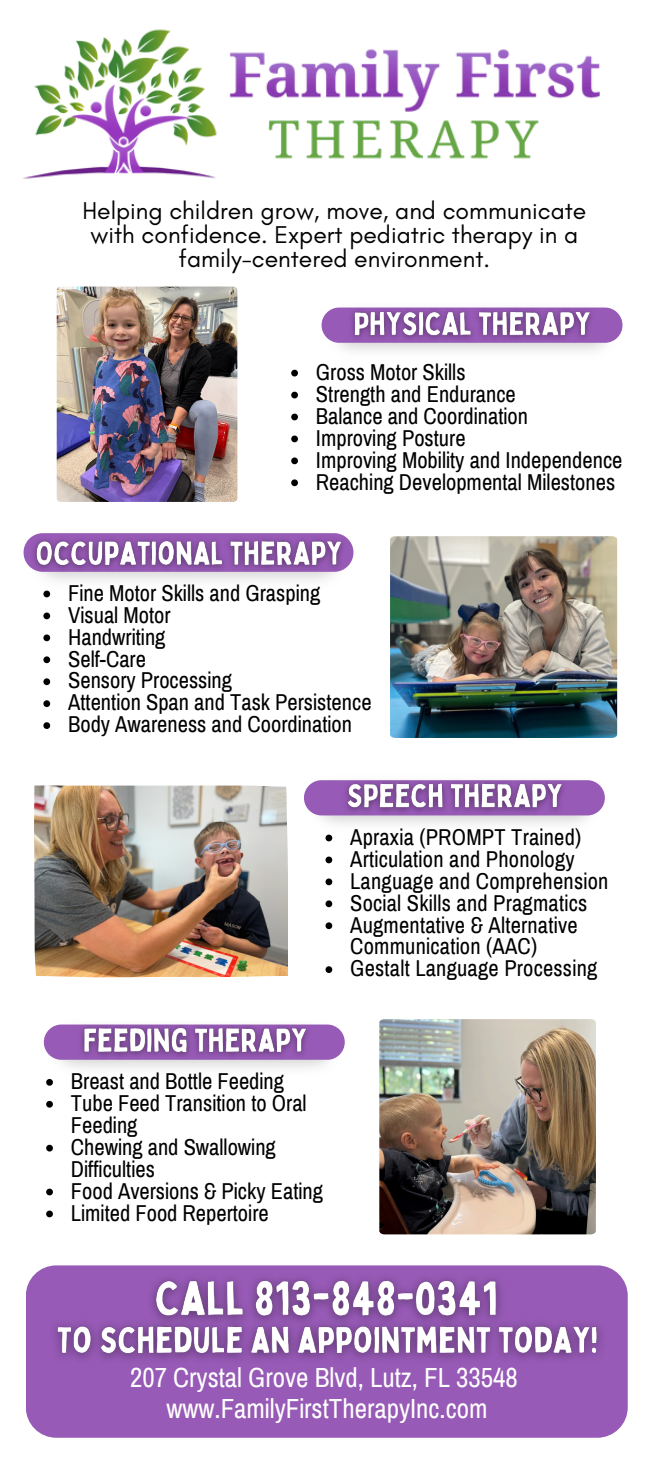
<style>
.page{position:relative;width:648px;height:1458px;background:#fff}
.page>*{position:absolute;margin:0;border:0;box-sizing:border-box;transform-origin:0 0}
.t1{font:27px "Archivo Narrow";color:#fff}
.t2{font:24.75px/23.6px "Glacial Indifference";color:#000;text-align:center}
.t3{font:22.5px/22.1px "Archivo Narrow";color:#000}
</style>
<div class="page">
<div style="left:26px;top:1265px;width:602px;height:173px;background:#975ab6;border-radius:30px"></div>
<svg style="left:304px;top:780px;width:301px;height:35px;background:#a46ebf"></svg>
<img style="left:335px;top:779px;width:240px;height:42px">
<svg style="left:326px;top:835px;width:6px;height:6px"></svg>
<svg style="left:326px;top:857px;width:6px;height:6px"></svg>
<svg style="left:326px;top:879px;width:6px;height:6px"></svg>
<svg style="left:326px;top:900px;width:6px;height:7px"></svg>
<svg style="left:326px;top:922px;width:6px;height:7px"></svg>
<svg style="left:326px;top:966px;width:6px;height:7px"></svg>
<svg style="left:46px;top:1079px;width:7px;height:7px"></svg>
<svg style="left:46px;top:1101px;width:7px;height:7px"></svg>
<svg style="left:46px;top:1145px;width:7px;height:7px"></svg>
<svg style="left:46px;top:1189px;width:7px;height:6px"></svg>
<svg style="left:46px;top:1211px;width:7px;height:6px"></svg>
<svg style="left:44px;top:1025px;width:301px;height:35px;background:#a570bf"></svg>
<img style="left:72px;top:1022px;width:246px;height:43px">
<svg style="left:43px;top:591px;width:7px;height:6px"></svg>
<svg style="left:43px;top:613px;width:7px;height:6px"></svg>
<svg style="left:43px;top:634px;width:7px;height:7px"></svg>
<svg style="left:43px;top:656px;width:7px;height:7px"></svg>
<svg style="left:43px;top:678px;width:7px;height:7px"></svg>
<svg style="left:43px;top:700px;width:7px;height:7px"></svg>
<svg style="left:43px;top:722px;width:7px;height:7px"></svg>
<img style="left:24px;top:532px;width:330px;height:46px">
<svg style="left:291px;top:370px;width:7px;height:6px"></svg>
<svg style="left:291px;top:392px;width:7px;height:6px"></svg>
<svg style="left:291px;top:414px;width:7px;height:6px"></svg>
<svg style="left:291px;top:436px;width:7px;height:6px"></svg>
<svg style="left:291px;top:457px;width:7px;height:7px"></svg>
<svg style="left:291px;top:479px;width:7px;height:7px"></svg>
<img style="left:335px;top:307px;width:274px;height:44px">
<svg style="left:322px;top:308px;width:300px;height:35px"></svg>
<img style="left:342px;top:307px;width:262px;height:42px">
<img style="left:57px;top:287px;width:180px;height:215px;border-radius:4px">
<img style="left:34px;top:786px;width:254px;height:191px">
<img style="left:390px;top:536px;width:227px;height:202px">
<img style="left:379px;top:1019px;width:217px;height:215px">
<img style="left:237px;top:49px;width:363px;height:63px">
<img style="left:268px;top:120px;width:271px;height:39px">
<img style="left:23px;top:29px;width:214px;height:150px">
<img style="left:42px;top:1267px;width:573px;height:92px">
<p class="t2" style="left:82px;top:199px;width:506px">Helping children grow, move, and communicate with confidence. Expert pediatric therapy in a family-centered environment.</p>
<p class="t3" style="left:316px;top:361px;width:151px">Gross Motor Skills</p>
<p class="t3" style="left:316px;top:383px;width:201px">Strength and Endurance</p>
<p class="t3" style="left:316px;top:405px;width:214px">Balance and Coordination</p>
<p class="t3" style="left:316px;top:427px;width:151px">Improving Posture</p>
<p class="t3" style="left:316px;top:449px;width:308px">Improving Mobility and Independence</p>
<p class="t3" style="left:316px;top:471px;width:301px">Reaching Developmental Milestones</p>
<p class="t3" style="left:68px;top:582px;width:254px">Fine Motor Skills and Grasping</p>
<p class="t3" style="left:68px;top:604px;width:104px">Visual Motor</p>
<p class="t3" style="left:68px;top:626px;width:99px">Handwriting</p>
<p class="t3" style="left:68px;top:648px;width:79px">Self-Care</p>
<p class="t3" style="left:68px;top:670px;width:166px">Sensory Processing</p>
<p class="t3" style="left:68px;top:692px;width:305px">Attention Span and Task Persistence</p>
<p class="t3" style="left:68px;top:714px;width:285px">Body Awareness and Coordination</p>
<p class="t3" style="left:350px;top:826px;width:233px">Apraxia (PROMPT Trained)</p>
<p class="t3" style="left:350px;top:848px;width:226px">Articulation and Phonology</p>
<h3 class="t3" style="left:350px;top:870px;width:260px">Language and Comprehension</h3>
<p class="t3" style="left:350px;top:892px;width:239px">Social Skills and Pragmatics</p>
<p class="t3" style="left:350px;top:914px;width:229px">Augmentative &amp; Alternative<br>Communication (AAC)</p>
<p class="t3" style="left:350px;top:958px;width:249px">Gestalt Language Processing</p>
<p class="t3" style="left:71px;top:1071px;width:215px">Breast and Bottle Feeding</p>
<p class="t3" style="left:71px;top:1092px;width:237px">Tube Feed Transition to Oral<br>Feeding</p>
<p class="t3" style="left:71px;top:1136px;width:207px">Chewing and Swallowing<br>Difficulties</p>
<p class="t3" style="left:71px;top:1180px;width:254px">Food Aversions &amp; Picky Eating</p>
<p class="t3" style="left:71px;top:1202px;width:199px">Limited Food Repertoire</p>
<p class="t1" style="left:130px;top:1363px;width:389px">207 Crystal Grove Blvd, Lutz, FL 33548</p>
<p class="t1" style="left:167px;top:1395px;width:323px">www.FamilyFirstTherapyInc.com</p>
</div>
